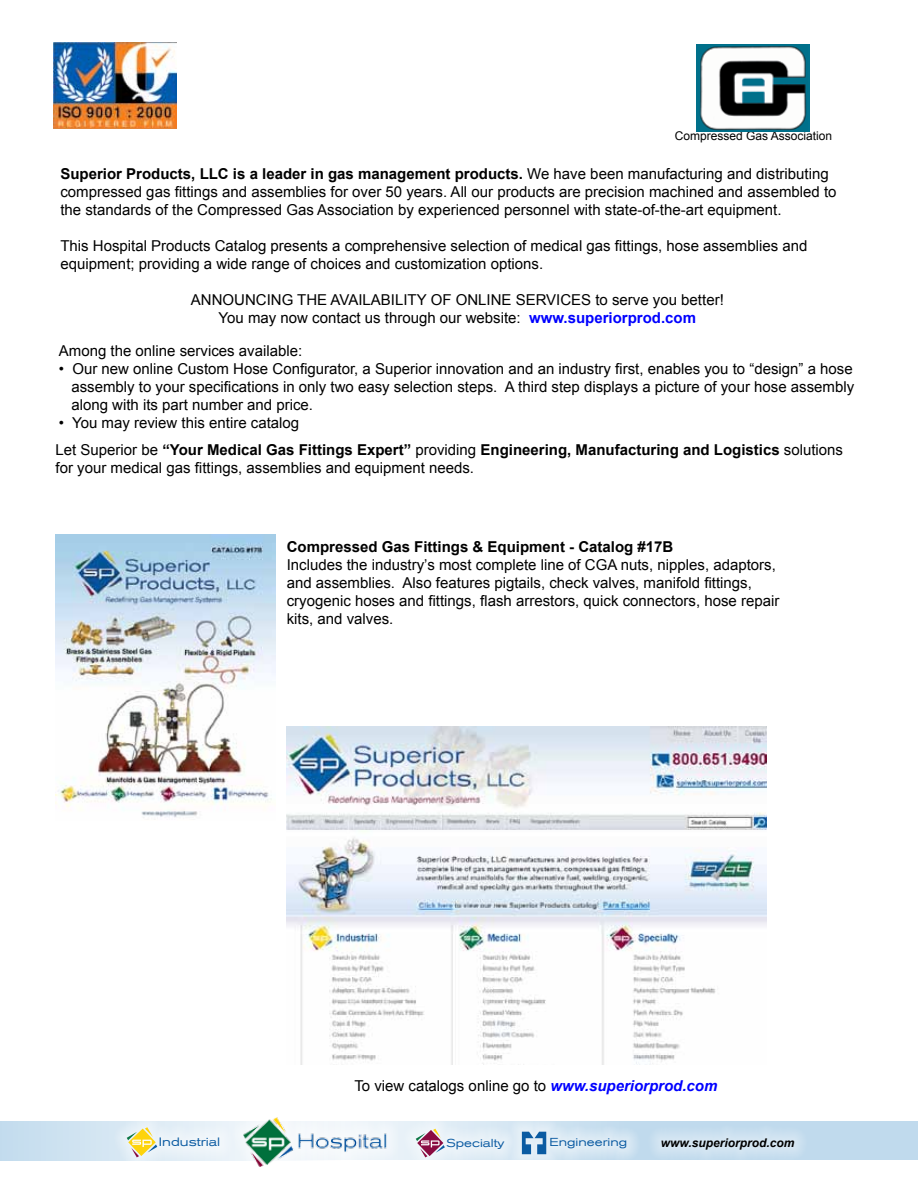
<style>
.page{position:relative;width:918px;height:1188px;background:#fff}
.page>*{position:absolute;margin:0;border:0;box-sizing:border-box;transform-origin:0 0}
.t1{font:15px/18px "Arial";color:#000}
.t2{font:700 15px/27px "Arial";color:#000}
.t3{font:expanded 12.15px "Akzidenz Grotesk BE";color:#00549e}
.t4{font:12px "Arial";color:#000}
.t5{font:italic 700 12px "Arial";color:#000}
.t6{font:expanded 11.55px "Akzidenz Grotesk BE";color:#00549e}
.s1{font-weight:700}
.s2{font-weight:700;color:#00f}
.s3{font-weight:400}
.s4{font-weight:700;font-style:italic;color:#00f}
.s5{font-size:11.55px}
</style>
<div class="page">
<div style="left:266px;top:1122px;width:652px;height:38px;background:#c0daed"></div>
<div style="left:0;top:1121px;width:343px;height:40px;background:#cde2f0"></div>
<svg style="left:114px;top:1121px;width:116px;height:40px;background:#e7f0f7"></svg>
<svg style="left:127px;top:1127px;width:30px;height:30px"></svg>
<div style="left:648px;top:1125px;width:160px;height:38px;background:#fff;opacity:.75"></div>
<div style="left:230px;top:1104px;width:170px;height:76px;background:#fff"></div>
<img style="left:244px;top:1117px;width:158px;height:50px">
<svg style="left:402px;top:1121px;width:238px;height:39px;fill:#deebf5"></svg>
<svg style="left:522px;top:1132px;width:24px;height:22px"></svg>
<svg style="left:416px;top:1129px;width:29px;height:28px"></svg>
<img style="left:54px;top:42px;width:122px;height:87px">
<img style="left:697px;top:44px;width:113px;height:87px">
<img style="left:56px;top:535px;width:220px;height:285px">
<img style="left:287px;top:727px;width:479px;height:338px">
<p class="t4" style="left:675px;top:128px;width:159px">Compressed Gas Association</p>
<p class="t1" style="left:60px;top:165px;width:778px"><span class="s1">Superior Products, LLC is a leader in gas management products.</span> We have been manufacturing and distributing compressed gas fittings and assemblies for over 50 years. All our products are precision machined and assembled to the standards of the Compressed Gas Association by experienced personnel with state-of-the-art equipment.</p>
<p class="t1" style="left:60px;top:237px;width:748px">This Hospital Products Catalog presents a comprehensive selection of medical gas fittings, hose assemblies and equipment; providing a wide range of choices and customization options.</p>
<p class="t1" style="left:191px;top:291px;width:534px;text-align:center">ANNOUNCING THE AVAILABILITY OF ONLINE SERVICES to serve you better!<br>You may now contact us through our website: <span class="s2">www.superiorprod.com</span></p>
<p class="t1" style="left:59px;top:342px;width:245px">Among the online services available:</p>
<p class="t1" style="left:71px;top:360px;width:784px;text-align:justify;text-indent:-13px">• Our new online Custom Hose Configurator, a Superior innovation and an industry first, enables you to “design” a hose assembly to your specifications in only two easy selection steps. A third step displays a picture of your hose assembly along with its part number and price.</p>
<p class="t2" style="left:56px;top:410px;width:789px"><span class="s3">• You may review this entire catalog<br>Let Superior be</span> “Your Medical Gas Fittings Expert” <span class="s3">providing</span> Engineering, Manufacturing and Logistics <span class="s3">solutions</span></p>
<p class="t1" style="left:56px;top:459px;width:420px">for your medical gas fittings, assemblies and equipment needs.</p>
<p class="t2" style="left:287px;top:534px;width:388px">Compressed Gas Fittings &amp; Equipment - Catalog #17B</p>
<p class="t1" style="left:287px;top:556px;width:494px">Includes the industry’s most complete line of CGA nuts, nipples, adaptors, and assemblies. Also features pigtails, check valves, manifold fittings, cryogenic hoses and fittings, flash arrestors, quick connectors, hose repair kits, and valves.</p>
<p class="t1" style="left:354px;top:1077px;width:364px">To view catalogs online go to <span class="s4">www.superiorprod.com</span></p>
<p class="t3" style="left:473px;top:1135px;width:156px">Engineering<span class="s5">Engineering</span></p>
<p class="t5" style="left:661px;top:1134px;width:135px">www.superiorprod.com</p>
<p class="t3" style="left:159px;top:1135px;width:63px">Industrial</p>
<p class="t6" style="left:446px;top:1136px;width:60px">Specialty</p>
</div>
